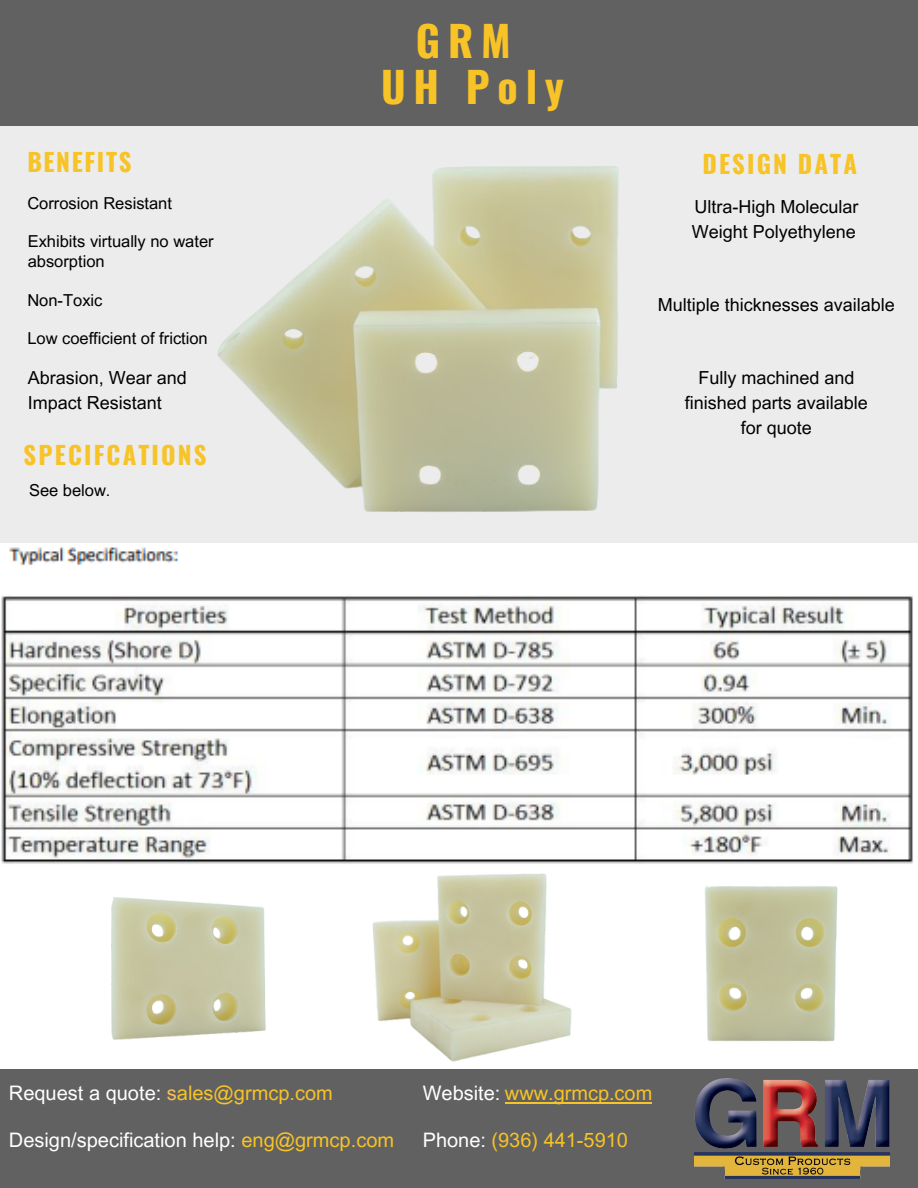
<style>
.page{position:relative;width:918px;height:1188px;background:#fff}
.page>*{position:absolute;margin:0;border:0;box-sizing:border-box;transform-origin:0 0}
.t1{font:700 42px/46.2px "Oswald";letter-spacing:.19em;color:#f7c327;text-align:center}
.t2{font:700 24.75px "Oswald";letter-spacing:.085em;color:#f7c327}
.t3{font:700 24.75px "Oswald";letter-spacing:.065em;color:#f7c327}
.t4{font:19.95px "Arial MT Pro";color:#fff}
.t5{font:19.95px "Arial MT Pro";color:#f7c327}
.t6{font:18px/24.8px "Arial MT Pro";color:#000}
.t7{font:16.5px/20.2px "Arial MT Pro";color:#000}
.s1{color:#fbbd57}
.s2{color:#f7c327}
.s3{color:#fff}
</style>
<div class="page">
<div style="left:0;top:125px;width:918px;height:417px;background:#ececec"></div>
<img style="left:1px;top:547px;width:912px;height:317px">
<img style="left:214px;top:149px;width:426px;height:389px">
<img style="left:317px;top:859px;width:281px;height:211px">
<img style="left:598px;top:853px;width:320px;height:217px">
<img style="left:111px;top:873px;width:223px;height:186px">
<div style="left:0;top:0;width:918px;height:125px;background:#616161"></div>
<div style="left:0;top:1070px;width:918px;height:118px;background:#616161"></div>
<hr style="left:505px;top:1102px;width:147px;height:2px;background:#f7c327">
<img style="left:694px;top:1079px;width:196px;height:100px">
<p class="t3" style="left:27px;top:142px;width:106px">BENEFITS</p>
<p class="t7" style="left:27px;top:195px;width:146px">Corrosion Resistant</p>
<p class="t7" style="left:28px;top:233px;width:187px">Exhibits virtually no water absorption</p>
<h1 class="t1" style="left:381px;top:16px;width:185px">GRM<br>UH Poly</h1>
<p class="t2" style="left:702px;top:144px;width:156px">DESIGN DATA</p>
<h3 class="t6" style="left:692px;top:197px;width:168px">Ultra-High Molecular<br>Weight Polyethylene</h3>
<p class="t7" style="left:27px;top:292px;width:77px">Non-Toxic</p>
<p class="t6" style="left:658px;top:295px;width:239px">Multiple thicknesses available</p>
<h2 class="t7" style="left:27px;top:330px;width:182px">Low coefficient of friction</h2>
<p class="t6" style="left:28px;top:368px;width:161px">Abrasion, Wear and<br>Impact Resistant</p>
<h2 class="t2" style="left:24px;top:436px;width:185px">SPECIFCATIONS</h2>
<p class="t7" style="left:29px;top:482px;width:83px">See below.</p>
<h3 class="t6" style="left:685px;top:368px;width:185px;text-align:center">Fully machined and finished parts available for quote</h3>
<p class="t4" style="left:9px;top:1085px;width:326px">Request a quote: <span class="s1">s</span><span class="s2">ales@grmcp.com</span></p>
<p class="t4" style="left:9px;top:1133px;width:387px">Design/specification help: <span class="s2">eng@grmcp.com</span></p>
<p class="t5" style="left:423px;top:1085px;width:231px"><span class="s3">Website:</span> www.grmcp.com</p>
<p class="t5" style="left:423px;top:1132px;width:207px"><span class="s3">Phone:</span> (936) 441-5910</p>
</div>
